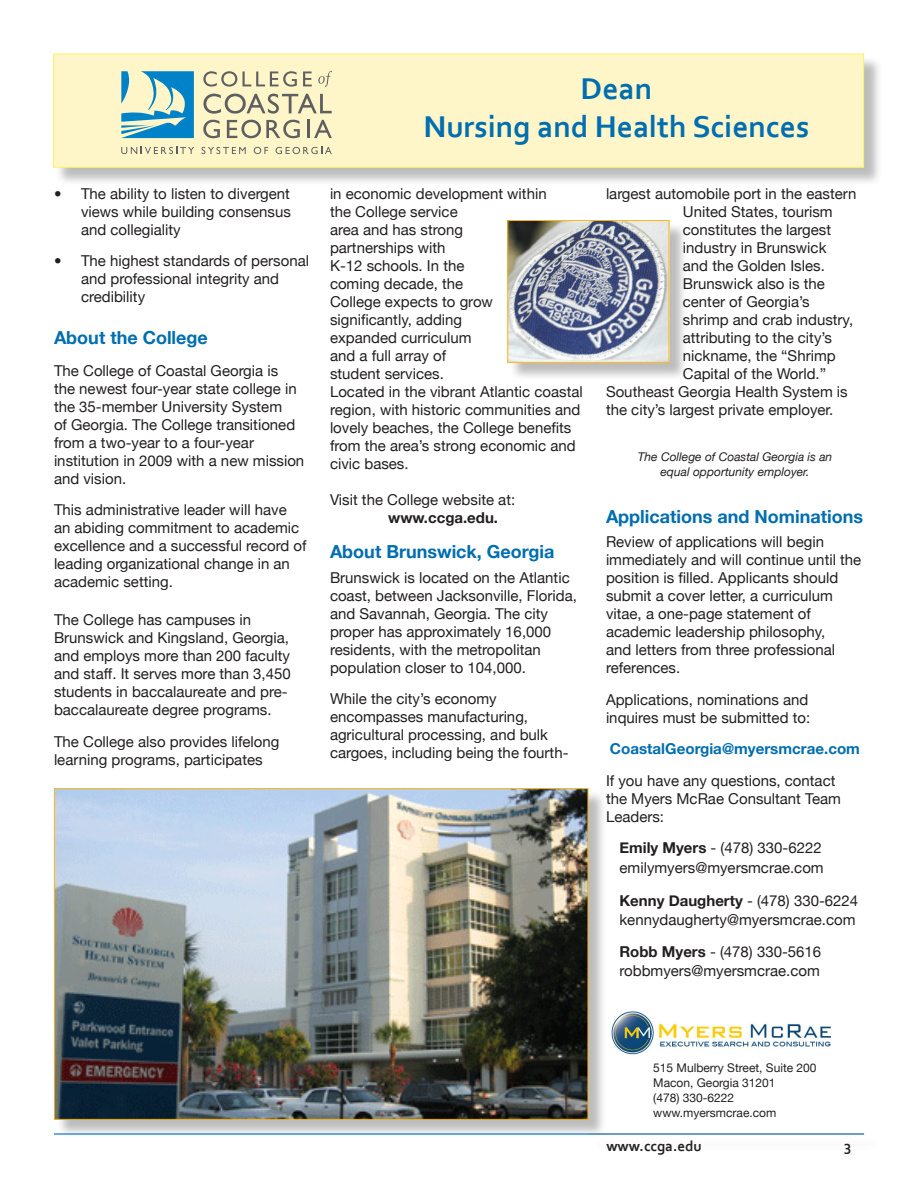
<style>
.page{position:relative;width:918px;height:1188px;background:#fff}
.page>*{position:absolute;margin:0;border:0;box-sizing:border-box;transform-origin:0 0}
.t1{font:700 31.5px "Corbel";color:#006eb0}
.t2{font:700 18px "Helvetica Neue";color:#006eb0}
.t3{font:15px/18px "Helvetica Neue";color:#231f20}
.t4{font:700 15px "Helvetica Neue";color:#231f20}
.t5{font:700 15px "Helvetica Neue";color:#006eb0}
.t6{font:700 15px "Corbel";color:#231f20}
.t7{font:12px "Helvetica Neue";color:#231f20}
.t8{font:italic 12px "Helvetica Neue";color:#231f20}
.s1{font-weight:700}
.s2{font-weight:400}
</style>
<div class="page">
<div style="left:56px;top:56px;width:827px;height:131px;background:#231f20;opacity:.3"></div>
<div style="left:53px;top:54px;width:811px;height:114px;background:#fef6c9;border:1px solid #fff461"></div>
<svg style="left:121px;top:71px;width:73px;height:67px"></svg>
<svg style="left:121px;top:147px;width:73px;height:7px"></svg>
<svg style="left:202px;top:147px;width:44px;height:7px"></svg>
<svg style="left:254px;top:147px;width:14px;height:7px"></svg>
<svg style="left:276px;top:147px;width:56px;height:7px"></svg>
<svg style="left:203px;top:71px;width:34px;height:16px"></svg>
<svg style="left:243px;top:71px;width:54px;height:16px"></svg>
<svg style="left:303px;top:71px;width:9px;height:15px"></svg>
<svg style="left:203px;top:120px;width:17px;height:18px"></svg>
<svg style="left:227px;top:120px;width:73px;height:18px"></svg>
<hr style="left:307px;top:120px;width:3px;height:18px;background:#5f5f62">
<svg style="left:314px;top:120px;width:18px;height:18px"></svg>
<svg style="left:203px;top:94px;width:129px;height:20px"></svg>
<svg style="left:318px;top:71px;width:14px;height:16px"></svg>
<div style="left:510px;top:222px;width:178px;height:160px;background:#231f20;opacity:.3"></div>
<img style="left:509px;top:222px;width:158px;height:139px">
<div style="left:507px;top:220px;width:162px;height:143px;border:1px solid #fcb715"></div>
<div style="left:56px;top:790px;width:551px;height:348px;background:#231f20;opacity:.3"></div>
<img style="left:56px;top:790px;width:530px;height:328px">
<img style="left:606px;top:1001px;width:225px;height:57px">
<hr style="left:54px;top:1133px;width:810px;height:2px;background:#06c">
<p class="t3" style="left:81px;top:184px;width:211px;text-align:justify;text-indent:-27px">• The ability to listen to divergent views while building consensus and collegiality</p>
<p class="t3" style="left:81px;top:252px;width:230px;text-indent:-27px">• The highest standards of personal and professional integrity and credibility</p>
<p class="t2" style="left:54px;top:327px;width:155px">About the College</p>
<p class="t3" style="left:54px;top:361px;width:252px">The College of Coastal Georgia is<br>the newest four-year state college in the 35-member University System<br>of Georgia. The College transitioned from a two-year to a four-year institution in 2009 with a new mission and vision.</p>
<p class="t3" style="left:54px;top:501px;width:254px">This administrative leader will have an abiding commitment to academic excellence and a successful record of leading organizational change in an academic setting.</p>
<p class="t3" style="left:54px;top:611px;width:238px">The College has campuses in Brunswick and Kingsland, Georgia, and employs more than 200 faculty and staff. It serves more than 3,450 students in baccalaureate and pre&shy;baccalaureate degree programs.</p>
<p class="t3" style="left:54px;top:732px;width:227px">The College also provides lifelong learning programs, participates</p>
<p class="t1" style="left:581px;top:69px;width:73px">Dean</p>
<p class="t1" style="left:424px;top:107px;width:387px">Nursing and Health Sciences</p>
<p class="t3" style="left:330px;top:184px;width:254px">in economic development within<br>the College service<br>area and has strong<br>partnerships with<br>K-12 schools. In the<br>coming decade, the<br>College expects to grow<br>significantly, adding<br>expanded curriculum<br>and a full array of<br>student services.<br>Located in the vibrant Atlantic coastal region, with historic communities and lovely beaches, the College benefits from the area’s strong economic and civic bases.</p>
<p class="t3" style="left:330px;top:490px;width:187px">Visit the College website at:</p>
<p class="t4" style="left:388px;top:508px;width:111px">www.ccga.edu.</p>
<p class="t2" style="left:330px;top:540px;width:226px">About Brunswick, Georgia</p>
<p class="t3" style="left:330px;top:568px;width:248px">Brunswick is located on the Atlantic coast, between Jacksonville, Florida, and Savannah, Georgia. The city proper has approximately 16,000 residents, with the metropolitan population closer to 104,000.</p>
<p class="t3" style="left:330px;top:690px;width:240px">While the city’s economy encompasses manufacturing, agricultural processing, and bulk cargoes, including being the fourth-</p>
<p class="t3" style="left:606px;top:184px;width:252px">largest automobile port in the eastern</p>
<p class="t3" style="left:683px;top:202px;width:151px">United States, tourism</p>
<p class="t3" style="left:683px;top:220px;width:150px">constitutes the largest</p>
<p class="t3" style="left:683px;top:238px;width:145px">industry in Brunswick</p>
<p class="t3" style="left:683px;top:256px;width:143px">and the Golden Isles.</p>
<p class="t3" style="left:683px;top:274px;width:143px">Brunswick also is the</p>
<p class="t3" style="left:683px;top:292px;width:128px">center of Georgia’s</p>
<p class="t3" style="left:683px;top:310px;width:172px">shrimp and crab industry,</p>
<p class="t3" style="left:683px;top:328px;width:151px">attributing to the city’s</p>
<p class="t3" style="left:683px;top:346px;width:154px">nickname, the “Shrimp</p>
<p class="t3" style="left:683px;top:364px;width:145px">Capital of the World.”</p>
<p class="t3" style="left:606px;top:382px;width:243px">Southeast Georgia Health System is</p>
<p class="t3" style="left:606px;top:400px;width:229px">the city’s largest private employer.</p>
<p class="t8" style="left:638px;top:450px;width:196px">The College of Coastal Georgia is an</p>
<p class="t8" style="left:661px;top:465px;width:150px">equal opportunity employer.</p>
<p class="t2" style="left:606px;top:505px;width:259px">Applications and Nominations</p>
<p class="t3" style="left:606px;top:533px;width:257px">Review of applications will begin immediately and will continue until the position is filled. Applicants should submit a cover letter, a curriculum vitae, a one-page statement of academic leadership philosophy,<br>and letters from three professional references.</p>
<p class="t3" style="left:606px;top:690px;width:206px">Applications, nominations and inquires must be submitted to:</p>
<p class="t5" style="left:610px;top:740px;width:252px">CoastalGeorgia@myersmcrae.com</p>
<p class="t3" style="left:606px;top:771px;width:237px">If you have any questions, contact the Myers McRae Consultant Team<br>Leaders:</p>
<p class="t3" style="left:620px;top:839px;width:204px"><span class="s1">Emily Myers</span> - (478) 330-6222</p>
<p class="t3" style="left:620px;top:858px;width:206px">emilymyers@myersmcrae.com</p>
<p class="t4" style="left:620px;top:891px;width:240px">Kenny Daugherty <span class="s2">- (478) 330-6224</span></p>
<p class="t3" style="left:620px;top:911px;width:237px">kennydaugherty@myersmcrae.com</p>
<p class="t3" style="left:620px;top:942px;width:203px"><span class="s1">Robb Myers</span> - (478) 330-5616</p>
<p class="t3" style="left:620px;top:962px;width:202px">robbmyers@myersmcrae.com</p>
<p class="t7" style="left:653px;top:1061px;width:165px">515 Mulberry Street, Suite 200</p>
<p class="t7" style="left:653px;top:1076px;width:124px">Macon, Georgia 31201</p>
<p class="t7" style="left:653px;top:1091px;width:82px">(478) 330-6222</p>
<p class="t7" style="left:653px;top:1106px;width:125px">www.myersmcrae.com</p>
<p class="t6" style="left:606px;top:1137px;width:97px">www.ccga.edu</p>
<p class="t6" style="left:844px;top:1137px;width:9px">3</p>
</div>
